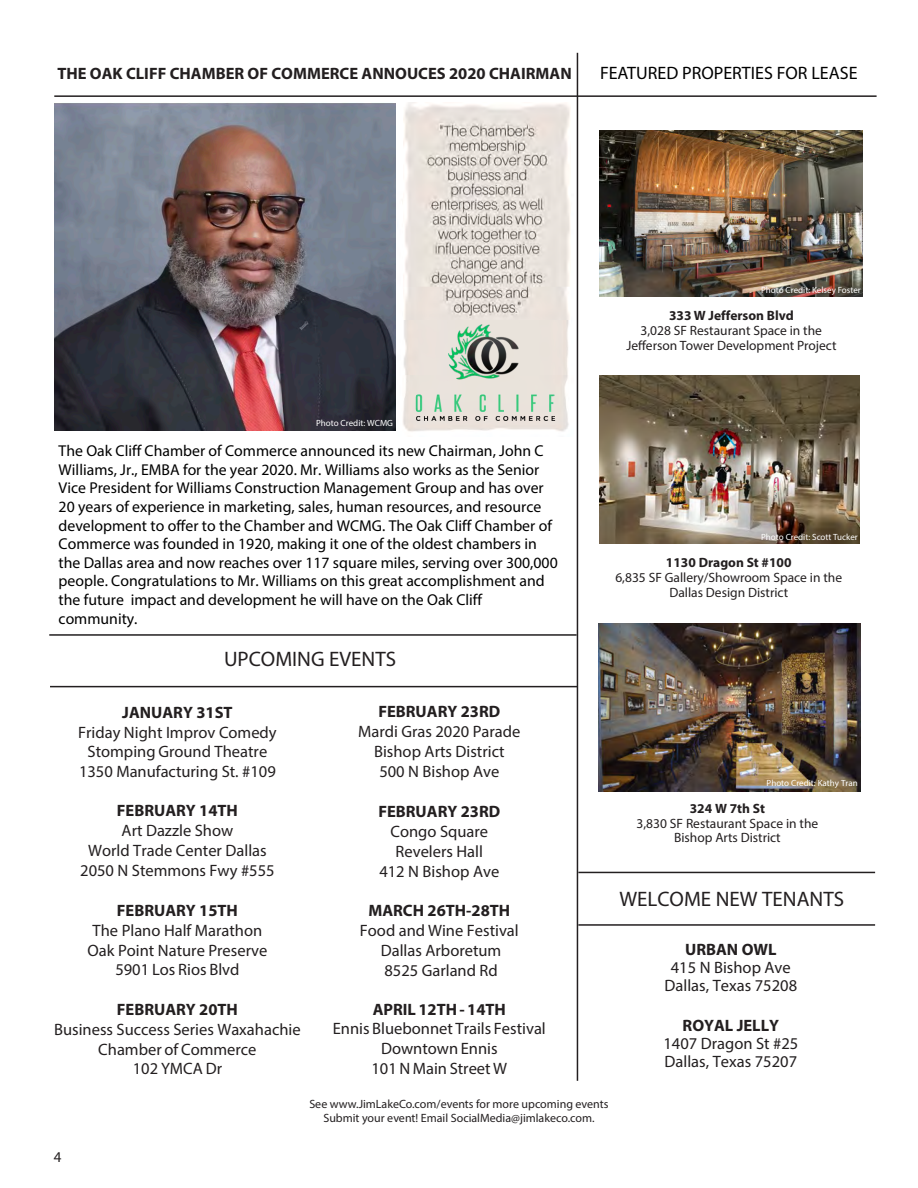
<style>
.page{position:relative;width:918px;height:1188px;background:#fff}
.page>*{position:absolute;margin:0;border:0;box-sizing:border-box;transform-origin:0 0}
.t1{font:21px "Myriad Pro";color:#231f20}
.t2{font:18px "Myriad Pro";color:#000}
.t3{font:16.5px/19.8px "Myriad Pro";color:#231f20;text-align:center}
.t4{font:700 16.5px "Myriad Pro";color:#231f20}
.t5{font:15.75px/18.6px "Myriad Pro";color:#000}
.t6{font:15px "Myriad Pro";color:#231f20}
.t7{font:13.5px/14.7px "Myriad Pro";color:#231f20;text-align:center}
.t8{font:700 13.5px "Myriad Pro";color:#231f20}
.t9{font:12px "Myriad Pro";color:#231f20}
.t10{font:9px "Myriad Pro";color:#fff}
.s1{font-weight:700}
</style>
<div class="page">
<img style="left:403px;top:320px;width:166px;height:112px">
<hr style="left:54px;top:95px;width:823px;height:2px;background:#231f20">
<hr style="left:49px;top:634px;width:528px;height:2px;background:#231f20">
<hr style="left:50px;top:686px;width:527px;height:1px;background:#231f20">
<hr style="left:576px;top:53px;width:3px;height:1028px;background:#231f20">
<img style="left:599px;top:131px;width:263px;height:166px">
<img style="left:599px;top:376px;width:261px;height:167px">
<img style="left:598px;top:624px;width:263px;height:168px">
<hr style="left:578px;top:872px;width:297px;height:1px;background:#231f20">
<hr style="left:578px;top:924px;width:297px;height:1px;background:#231f20">
<img style="left:55px;top:103px;width:341px;height:327px">
<img style="left:403px;top:103px;width:168px;height:217px">
<img style="left:445px;top:309px;width:78px;height:60px">
<img style="left:413px;top:369px;width:148px;height:63px">
<p class="t4" style="left:57px;top:62px;width:516px">THE OAK CLIFF CHAMBER OF COMMERCE ANNOUCES 2020 CHAIRMAN</p>
<p class="t2" style="left:600px;top:61px;width:259px">FEATURED PROPERTIES FOR LEASE</p>
<p class="t10" style="left:316px;top:418px;width:79px">Photo Credit: WCMG</p>
<p class="t5" style="left:59px;top:441px;width:501px">The Oak Cliff Chamber of Commerce announced its new Chairman, John C Williams, Jr., EMBA for the year 2020. Mr. Williams also works as the Senior Vice President for Williams Construction Management Group and has over 20 years of experience in marketing, sales, human resources, and resource development to offer to the Chamber and WCMG. The Oak Cliff Chamber of Commerce was founded in 1920, making it one of the oldest chambers in the Dallas area and now reaches over 117 square miles, serving over 300,000 people. Congratulations to Mr. Williams on this great accomplishment and the future impact and development he will have on the Oak Cliff community.</p>
<p class="t1" style="left:224px;top:646px;width:174px">UPCOMING EVENTS</p>
<p class="t3" style="left:78px;top:702px;width:200px"><span class="s1">JANUARY 31ST<br></span>Friday Night Improv Comedy<br>Stomping Ground Theatre<br>1350 Manufacturing St. #109</p>
<p class="t3" style="left:80px;top:800px;width:196px"><span class="s1">FEBRUARY 14TH<br></span>Art Dazzle Show<br>World Trade Center Dallas<br>2050 N Stemmons Fwy #555</p>
<p class="t3" style="left:88px;top:901px;width:181px"><span class="s1">FEBRUARY 15TH<br></span>The Plano Half Marathon<br>Oak Point Nature Preserve<br>5901 Los Rios Blvd</p>
<p class="t3" style="left:54px;top:1000px;width:248px"><span class="s1">FEBRUARY 20TH<br></span>Business Success Series Waxahachie<br>Chamber of Commerce<br>102 YMCA Dr</p>
<p class="t3" style="left:358px;top:702px;width:164px"><span class="s1">FEBRUARY 23RD<br></span>Mardi Gras 2020 Parade<br>Bishop Arts District<br>500 N Bishop Ave</p>
<p class="t3" style="left:378px;top:801px;width:123px"><span class="s1">FEBRUARY 23RD<br></span>Congo Square<br>Revelers Hall<br>412 N Bishop Ave</p>
<p class="t3" style="left:360px;top:901px;width:160px"><span class="s1">MARCH 26TH-28TH<br></span>Food and Wine Festival<br>Dallas Arboretum<br>8525 Garland Rd</p>
<p class="t3" style="left:333px;top:999px;width:215px"><span class="s1">APRIL 12TH - 14TH<br></span>Ennis Bluebonnet Trails Festival<br>Downtown Ennis<br>101 N Main Street W</p>
<p class="t10" style="left:761px;top:285px;width:101px">Photo Credit: Kelsey Foster</p>
<p class="t7" style="left:626px;top:308px;width:212px"><span class="s1">333 W Jefferson Blvd<br></span>3,028 SF Restaurant Space in the<br>Jefferson Tower Development Project</p>
<p class="t10" style="left:761px;top:531px;width:98px">Photo Credit: Scott Tucker</p>
<p class="t7" style="left:615px;top:555px;width:228px"><span class="s1">1130 Dragon St #100<br></span>6,835 SF Gallery/Showroom Space in the<br>Dallas Design District</p>
<p class="t10" style="left:767px;top:778px;width:93px">Photo Credit: Kathy Tran</p>
<p class="t8" style="left:690px;top:800px;width:77px">324 W 7th St</p>
<p class="t7" style="left:637px;top:816px;width:183px">3,830 SF Restaurant Space in the<br>Bishop Arts District</p>
<p class="t1" style="left:619px;top:886px;width:226px">WELCOME NEW TENANTS</p>
<p class="t4" style="left:685px;top:939px;width:93px">URBAN OWL</p>
<p class="t3" style="left:665px;top:958px;width:134px;line-height:18px">415 N Bishop Ave<br>Dallas, Texas 75208</p>
<p class="t4" style="left:683px;top:1015px;width:98px">ROYAL JELLY</p>
<p class="t3" style="left:663px;top:1034px;width:136px;line-height:17.7px;text-align:left">1407 Dragon St #25<br>Dallas, Texas 75207</p>
<p class="t6" style="left:54px;top:1148px;width:9px">4</p>
<p class="t9" style="left:309px;top:1097px;width:301px">See www.JimLakeCo.com/events for more upcoming events</p>
<p class="t9" style="left:323px;top:1111px;width:273px">Submit your event! Email SocialMedia@jimlakeco.com.</p>
</div>
